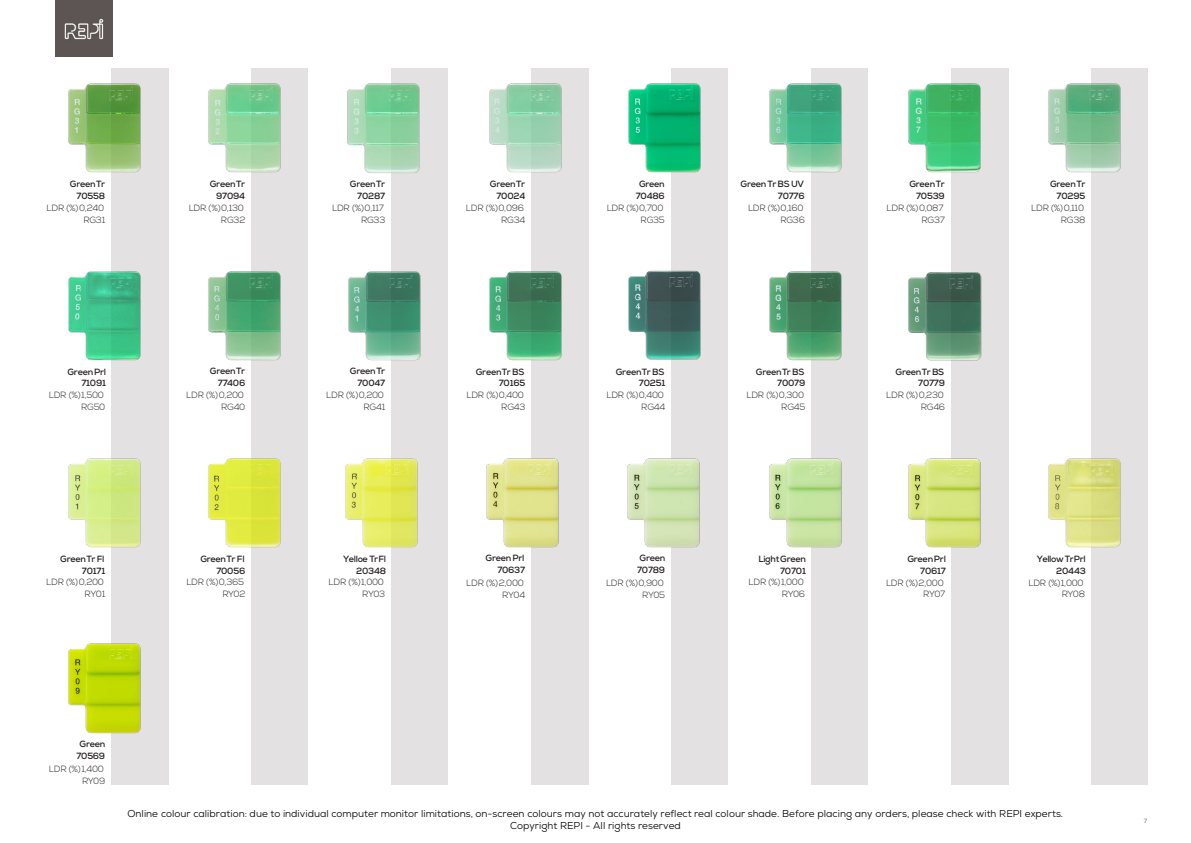
<style>
.page{position:relative;width:1191px;height:843px;background:#fff}
.page>*{position:absolute;margin:0;border:0;box-sizing:border-box;transform-origin:0 0}
.t1{font:10px/12px "Nexa";letter-spacing:.005em;color:#000;text-align:center}
.t2{font:300 9px "Nexa";letter-spacing:-.025em;color:#231f20}
.t3{font:700 9px/12px "Nexa";letter-spacing:-.025em;color:#231f20;text-align:right}
.t4{font:6px "Nexa";color:#56585d}
</style>
<div class="page">
<div style="left:251px;top:68px;width:57px;height:716px;background:#e3e1e2"></div>
<div style="left:391px;top:68px;width:57px;height:716px;background:#e3e1e2"></div>
<div style="left:531px;top:68px;width:57px;height:716px;background:#e3e1e2"></div>
<div style="left:671px;top:68px;width:57px;height:716px;background:#e3e1e2"></div>
<div style="left:811px;top:68px;width:57px;height:716px;background:#e3e1e2"></div>
<div style="left:951px;top:68px;width:57px;height:716px;background:#e3e1e2"></div>
<div style="left:1091px;top:68px;width:57px;height:716px;background:#e3e1e2"></div>
<div style="left:111px;top:68px;width:57px;height:716px;background:#e3e1e2"></div>
<img style="left:628px;top:83px;width:73px;height:90px">
<img style="left:68px;top:271px;width:73px;height:90px">
<img style="left:208px;top:83px;width:73px;height:90px">
<img style="left:769px;top:83px;width:73px;height:90px">
<img style="left:208px;top:271px;width:73px;height:90px">
<img style="left:347px;top:83px;width:73px;height:90px">
<img style="left:908px;top:83px;width:73px;height:90px">
<img style="left:348px;top:271px;width:73px;height:90px">
<img style="left:489px;top:83px;width:73px;height:90px">
<img style="left:1048px;top:83px;width:73px;height:90px">
<img style="left:489px;top:271px;width:73px;height:90px">
<img style="left:628px;top:270px;width:73px;height:90px">
<img style="left:769px;top:271px;width:73px;height:90px">
<img style="left:908px;top:272px;width:74px;height:89px">
<img style="left:68px;top:83px;width:73px;height:90px">
<img style="left:68px;top:458px;width:73px;height:90px">
<img style="left:627px;top:458px;width:73px;height:90px">
<img style="left:208px;top:458px;width:73px;height:90px">
<img style="left:769px;top:458px;width:73px;height:90px">
<img style="left:345px;top:458px;width:73px;height:90px">
<img style="left:908px;top:458px;width:73px;height:90px">
<img style="left:486px;top:458px;width:73px;height:90px">
<img style="left:1048px;top:458px;width:73px;height:90px">
<img style="left:68px;top:643px;width:73px;height:91px">
<img style="left:56px;top:0;width:56px;height:2px">
<img style="left:56px;top:2px;width:56px;height:55px">
<p class="t3" style="left:70px;top:177px;width:37px">GreenTr<br>70558</p>
<p class="t2" style="left:47px;top:202px;width:59px">LDR (%)0,240</p>
<p class="t2" style="left:83px;top:214px;width:23px">RG31</p>
<p class="t3" style="left:68px;top:365px;width:40px">GreenPrl</p>
<p class="t3" style="left:81px;top:377px;width:26px">71091</p>
<p class="t2" style="left:49px;top:389px;width:57px">LDR (%)1,500</p>
<p class="t2" style="left:81px;top:401px;width:26px">RG50</p>
<p class="t3" style="left:210px;top:177px;width:37px">GreenTr<br>97094</p>
<p class="t2" style="left:189px;top:202px;width:57px">LDR (%)0,130</p>
<p class="t2" style="left:221px;top:214px;width:26px">RG32</p>
<p class="t3" style="left:210px;top:364px;width:37px">GreenTr<br>77406</p>
<p class="t2" style="left:186px;top:389px;width:59px">LDR (%)0,200</p>
<p class="t2" style="left:221px;top:401px;width:26px">RG40</p>
<p class="t3" style="left:350px;top:177px;width:37px">GreenTr<br>70287</p>
<p class="t2" style="left:332px;top:202px;width:53px">LDR (%)0,117</p>
<p class="t2" style="left:361px;top:214px;width:26px">RG33</p>
<p class="t3" style="left:350px;top:364px;width:37px">GreenTr<br>70047</p>
<p class="t2" style="left:326px;top:389px;width:59px">LDR (%)0,200</p>
<p class="t2" style="left:363px;top:401px;width:23px">RG41</p>
<p class="t3" style="left:490px;top:177px;width:37px">GreenTr<br>70024</p>
<p class="t2" style="left:466px;top:202px;width:59px">LDR (%)0,096</p>
<p class="t2" style="left:501px;top:214px;width:26px">RG34</p>
<p class="t3" style="left:476px;top:365px;width:50px">GreenTr BS</p>
<p class="t3" style="left:499px;top:377px;width:28px">70165</p>
<p class="t2" style="left:466px;top:389px;width:59px">LDR (%)0,400</p>
<p class="t2" style="left:501px;top:401px;width:26px">RG43</p>
<p class="t3" style="left:636px;top:177px;width:31px;text-align:center">Green<br>70486</p>
<p class="t2" style="left:607px;top:202px;width:58px">LDR (%)0,700</p>
<p class="t2" style="left:641px;top:214px;width:26px">RG35</p>
<p class="t3" style="left:616px;top:365px;width:50px">GreenTr BS</p>
<p class="t3" style="left:639px;top:377px;width:28px">70251</p>
<p class="t2" style="left:606px;top:389px;width:59px">LDR (%)0,400</p>
<p class="t2" style="left:641px;top:401px;width:26px">RG44</p>
<p class="t3" style="left:741px;top:178px;width:65px">GreenTrBS UV</p>
<p class="t3" style="left:778px;top:190px;width:28px">70776</p>
<p class="t2" style="left:748px;top:202px;width:57px">LDR (%)0,160</p>
<p class="t2" style="left:780px;top:214px;width:26px">RG36</p>
<p class="t3" style="left:756px;top:365px;width:50px">GreenTr BS</p>
<p class="t3" style="left:777px;top:377px;width:30px">70079</p>
<p class="t2" style="left:746px;top:389px;width:59px">LDR (%)0,300</p>
<p class="t2" style="left:781px;top:401px;width:26px">RG45</p>
<p class="t3" style="left:909px;top:177px;width:37px">GreenTr<br>70539</p>
<p class="t2" style="left:886px;top:202px;width:59px">LDR (%)0,087</p>
<p class="t2" style="left:922px;top:214px;width:25px">RG37</p>
<p class="t3" style="left:896px;top:365px;width:50px">GreenTr BS</p>
<p class="t3" style="left:918px;top:377px;width:28px">70779</p>
<p class="t2" style="left:886px;top:389px;width:59px">LDR (%)0,230</p>
<p class="t2" style="left:921px;top:401px;width:26px">RG46</p>
<p class="t3" style="left:1050px;top:177px;width:37px">GreenTr<br>70295</p>
<p class="t2" style="left:1031px;top:202px;width:54px">LDR (%)0,110</p>
<p class="t2" style="left:1061px;top:214px;width:26px">RG38</p>
<p class="t3" style="left:60px;top:552px;width:46px">GreenTr Fl</p>
<p class="t3" style="left:82px;top:564px;width:25px">70171</p>
<p class="t2" style="left:46px;top:576px;width:59px">LDR (%)0,200</p>
<p class="t2" style="left:85px;top:588px;width:22px">RY01</p>
<p class="t3" style="left:200px;top:552px;width:46px">GreenTr Fl</p>
<p class="t3" style="left:216px;top:564px;width:30px">70056</p>
<p class="t2" style="left:186px;top:576px;width:59px">LDR (%)0,365</p>
<p class="t2" style="left:222px;top:588px;width:25px">RY02</p>
<p class="t3" style="left:343px;top:552px;width:44px">Yelloe TrFl</p>
<p class="t3" style="left:356px;top:564px;width:31px">20348</p>
<p class="t2" style="left:329px;top:576px;width:57px">LDR (%)1,000</p>
<p class="t2" style="left:362px;top:588px;width:25px">RY03</p>
<p class="t3" style="left:486px;top:552px;width:41px">GreenPrl<br>70637</p>
<p class="t2" style="left:466px;top:577px;width:59px">LDR (%)2,000</p>
<p class="t2" style="left:502px;top:588px;width:24px">RY04</p>
<p class="t3" style="left:637px;top:552px;width:30px;text-align:left">Green<br>70789</p>
<p class="t2" style="left:606px;top:577px;width:59px">LDR (%)0,900</p>
<p class="t2" style="left:642px;top:588px;width:24px">RY05</p>
<p class="t3" style="left:758px;top:552px;width:49px">LightGreen</p>
<p class="t3" style="left:780px;top:564px;width:27px">70701</p>
<p class="t2" style="left:749px;top:576px;width:57px">LDR (%)1,000</p>
<p class="t2" style="left:782px;top:588px;width:25px">RY06</p>
<p class="t3" style="left:907px;top:552px;width:40px">GreenPrl</p>
<p class="t3" style="left:920px;top:564px;width:27px">70617</p>
<p class="t2" style="left:886px;top:576px;width:59px">LDR (%)2,000</p>
<p class="t2" style="left:923px;top:588px;width:23px">RY07</p>
<p class="t3" style="left:1037px;top:552px;width:51px">Yellow TrPrl</p>
<p class="t3" style="left:1056px;top:564px;width:31px">20443</p>
<p class="t2" style="left:1028px;top:576px;width:57px">LDR (%)1,000</p>
<p class="t2" style="left:1062px;top:588px;width:25px">RY08</p>
<p class="t3" style="left:76px;top:737px;width:30px;text-align:center">Green<br>70569</p>
<p class="t2" style="left:49px;top:762px;width:57px">LDR (%)1,400</p>
<p class="t2" style="left:82px;top:774px;width:25px">RY09</p>
<p class="t1" style="left:128px;top:807px;width:937px">Online colour calibration: due to individual computer monitor limitations, on-screen colours may not accurately reflect real colour shade. Before placing any orders, please check with REPI experts.<br>Copyright REPI - All rights reserved</p>
<p class="t4" style="left:1144px;top:816px;width:5px">7</p>
</div>
